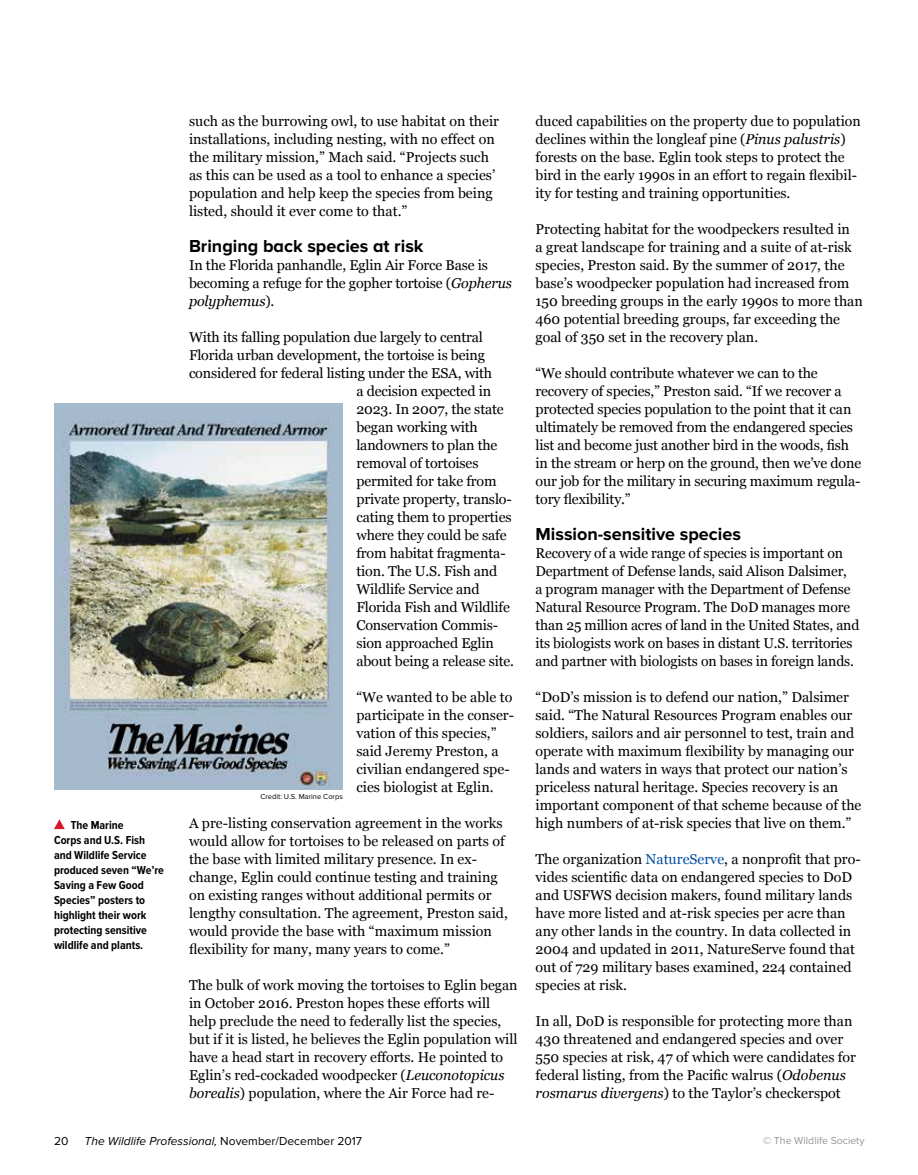
<style>
.page{position:relative;width:918px;height:1175px;background:#fff}
.page>*{position:absolute;margin:0;border:0;box-sizing:border-box;transform-origin:0 0}
.t1{font:700 18px "Proxima Nova A";color:#000}
.t2{font:14.25px/18px "Georgia";color:#000}
.t3{font:700 12px/15px "Proxima Nova Cond";color:#000}
.t4{font:italic 12px "Proxima Nova";color:#000}
.t5{font:12px "Proxima Nova";color:#000}
.t6{font:10.5px "Proxima Nova";color:#939598}
.t7{font:7.5px "Proxima Nova";color:#000}
.s1{font-style:italic}
.s2{color:#034ea2}
.s3{font-style:normal}
</style>
<div class="page">
<img style="left:54px;top:404px;width:289px;height:385px">
<svg style="left:54px;top:819px;width:11px;height:10px"></svg>
<p class="t3" style="left:54px;top:818px;width:112px;text-indent:17px">The Marine<br>Corps and U.S. Fish and Wildlife Service produced seven “We’re<br>Saving a Few Good<br>Species” posters to highlight their work protecting sensitive wildlife and plants.</p>
<p class="t2" style="left:189px;top:112px;width:312px">such as the burrowing owl, to use habitat on their installations, including nesting, with no effect on the military mission,” Mach said. “Projects such as this can be used as a tool to enhance a species’ population and help keep the species from being listed, should it ever come to that.”</p>
<p class="t1" style="left:189px;top:236px;width:236px">Bringing back species at risk</p>
<p class="t2" style="left:189px;top:256px;width:324px">In the Florida panhandle, Eglin Air Force Base is becoming a refuge for the gopher tortoise (<span class="s1">Gopherus polyphemus</span>).</p>
<p class="t2" style="left:189px;top:328px;width:295px">With its falling population due largely to central</p>
<p class="t2" style="left:189px;top:346px;width:298px">Florida urban development, the tortoise is being</p>
<p class="t2" style="left:189px;top:364px;width:305px">considered for federal listing under the ESA, with</p>
<p class="t2" style="left:356px;top:382px;width:136px">a decision expected in</p>
<p class="t2" style="left:356px;top:400px;width:149px">2023. In 2007, the state</p>
<p class="t2" style="left:356px;top:418px;width:123px">began working with</p>
<p class="t2" style="left:356px;top:436px;width:143px">landowners to plan the</p>
<p class="t2" style="left:356px;top:454px;width:124px">removal of tortoises</p>
<p class="t2" style="left:356px;top:472px;width:142px">permited for take from</p>
<p class="t2" style="left:356px;top:490px;width:157px">private property, translo-</p>
<p class="t2" style="left:356px;top:508px;width:157px">cating them to properties</p>
<p class="t2" style="left:356px;top:526px;width:152px">where they could be safe</p>
<p class="t2" style="left:356px;top:544px;width:151px">from habitat fragmenta-</p>
<p class="t2" style="left:356px;top:562px;width:143px">tion. The U.S. Fish and</p>
<p class="t2" style="left:356px;top:580px;width:125px">Wildlife Service and</p>
<p class="t2" style="left:356px;top:598px;width:155px">Florida Fish and Wildlife</p>
<p class="t2" style="left:356px;top:616px;width:143px">Conservation Commis-</p>
<p class="t2" style="left:356px;top:634px;width:139px">sion approached Eglin</p>
<p class="t2" style="left:356px;top:652px;width:159px">about being a release site.</p>
<p class="t2" style="left:356px;top:688px;width:159px">“We wanted to be able to participate in the conser&shy;vation of this species,” said Jeremy Preston, a civilian endangered spe&shy;cies biologist at Eglin.</p>
<p class="t2" style="left:189px;top:814px;width:320px">A pre-listing conservation agreement in the works would allow for tortoises to be released on parts of the base with limited military presence. In ex&shy;change, Eglin could continue testing and training on existing ranges without additional permits or lengthy consultation. The agreement, Preston said, would provide the base with “maximum mission flexibility for many, many years to come.”</p>
<p class="t2" style="left:189px;top:976px;width:330px">The bulk of work moving the tortoises to Eglin began in October 2016. Preston hopes these efforts will help preclude the need to federally list the species, but if it is listed, he believes the Eglin population will have a head start in recovery efforts. He pointed to Eglin’s red-cockaded woodpecker (<span class="s1">Leuconotopicus borealis</span>) population, where the Air Force had re-</p>
<p class="t7" style="left:260px;top:792px;width:84px">Credit: U.S. Marine Corps</p>
<p class="t2" style="left:536px;top:112px;width:327px">duced capabilities on the property due to population declines within the longleaf pine (<span class="s1">Pinus palustris</span>) forests on the base. Eglin took steps to protect the bird in the early 1990s in an effort to regain flexibil&shy;ity for testing and training opportunities.</p>
<p class="t2" style="left:536px;top:220px;width:329px">Protecting habitat for the woodpeckers resulted in<br>a great landscape for training and a suite of at-risk species, Preston said. By the summer of 2017, the base’s woodpecker population had increased from 150 breeding groups in the early 1990s to more than 460 potential breeding groups, far exceeding the goal of 350 set in the recovery plan.</p>
<p class="t2" style="left:536px;top:364px;width:327px">“We should contribute whatever we can to the recovery of species,” Preston said. “If we recover a protected species population to the point that it can ultimately be removed from the endangered species list and become just another bird in the woods, fish in the stream or herp on the ground, then we’ve done our job for the military in securing maximum regula&shy;tory flexibility.”</p>
<p class="t1" style="left:536px;top:524px;width:207px">Mission-sensitive species</p>
<p class="t2" style="left:536px;top:544px;width:325px">Recovery of a wide range of species is important on Department of Defense lands, said Alison Dalsimer,<br>a program manager with the Department of Defense Natural Resource Program. The DoD manages more than 25 million acres of land in the United States, and its biologists work on bases in distant U.S. territories and partner with biologists on bases in foreign lands.</p>
<p class="t2" style="left:536px;top:688px;width:328px">“DoD’s mission is to defend our nation,” Dalsimer said. “The Natural Resources Program enables our soldiers, sailors and air personnel to test, train and operate with maximum flexibility by managing our lands and waters in ways that protect our nation’s priceless natural heritage. Species recovery is an important component of that scheme because of the high numbers of at-risk species that live on them.”</p>
<p class="t2" style="left:536px;top:850px;width:327px">The organization <span class="s2">NatureServe</span>, a nonprofit that pro&shy;vides scientific data on endangered species to DoD and USFWS decision makers, found military lands have more listed and at-risk species per acre than any other lands in the country. In data collected in 2004 and updated in 2011, NatureServe found that out of 729 military bases examined, 224 contained species at risk.</p>
<p class="t2" style="left:536px;top:1012px;width:322px">In all, DoD is responsible for protecting more than 430 threatened and endangered species and over 550 species at risk, 47 of which were candidates for federal listing, from the Pacific walrus (<span class="s1">Odobenus rosmarus divergens</span>) to the Taylor’s checkerspot</p>
<p class="t5" style="left:54px;top:1133px;width:16px">20</p>
<p class="t4" style="left:85px;top:1134px;width:279px">The Wildlife Professional, <span class="s3">November/December 2017</span></p>
<p class="t6" style="left:763px;top:1134px;width:103px">© The Wildlife Society</p>
</div>
